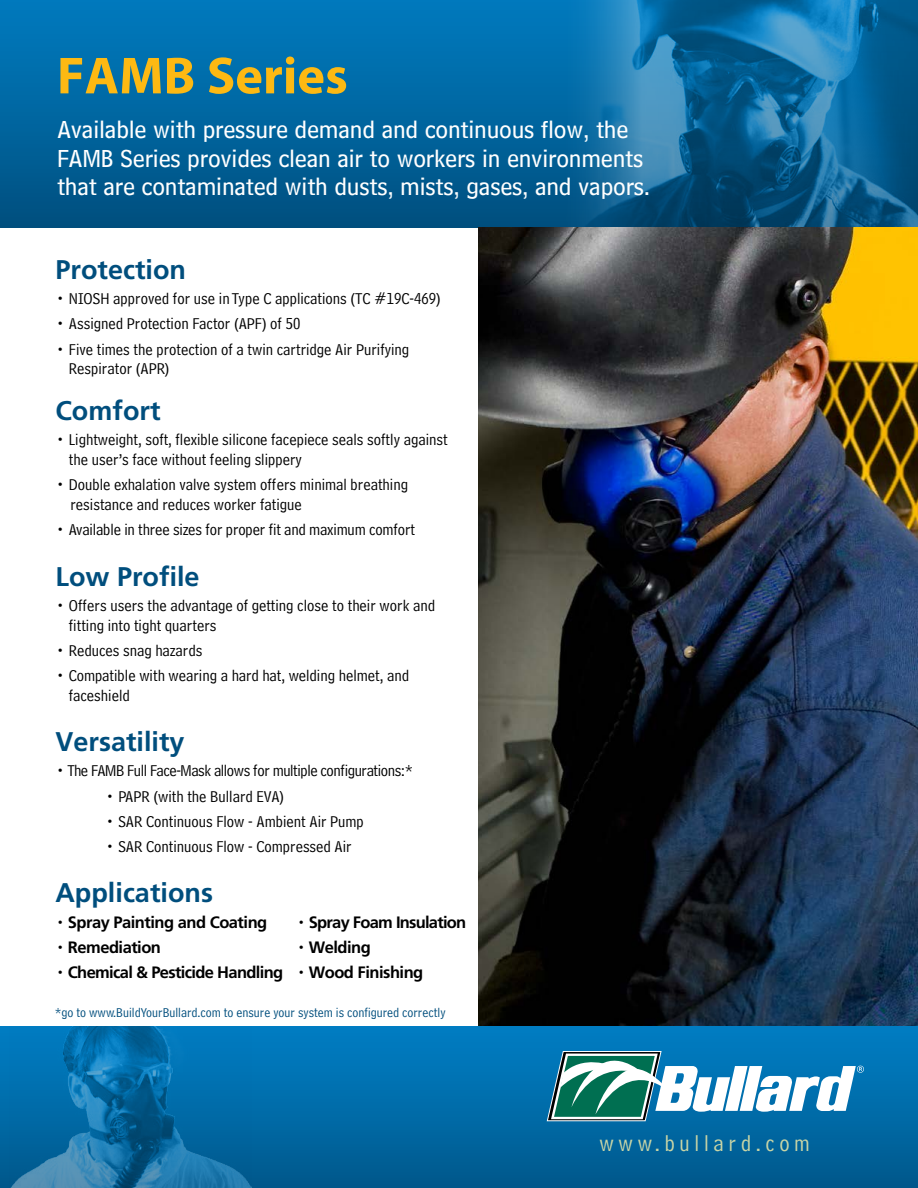
<style>
.page{position:relative;width:918px;height:1188px;background:#fff}
.page>*{position:absolute;margin:0;border:0;box-sizing:border-box;transform-origin:0 0}
.t1{font:700 52.5px "Myriad Pro";color:#fdb913}
.t2{font:700 27px "Frutiger";color:#004e7d}
.t3{font:25.5px/28.5px "Bell Centennial Sub Caption";letter-spacing:-.01em;color:#fff}
.t4{font:23.25px "Bell Centennial Address";letter-spacing:.2em;color:#c9d5a6}
.t5{font:16.5px/19.8px "Bell Centennial Address";color:#000}
.t6{font:700 16.5px "Frutiger";letter-spacing:-.03em;color:#000}
.t7{font:16.5px "Bell Centennial Address";letter-spacing:-.025em;color:#000}
.t8{font:13.5px "Bell Centennial Address";color:#004e7d}
.s1{font-family:"Bell Centennial Address";font-weight:400}
</style>
<div class="page">
<div style="left:0;top:0;width:918px;height:227px;background:linear-gradient(to bottom,#007bc0,#005080)"></div>
<img style="left:551px;top:0;width:367px;height:227px">
<img style="left:478px;top:227px;width:440px;height:799px">
<div style="left:0;top:1026px;width:918px;height:162px;background:linear-gradient(to bottom,#007ec5,#00598d)"></div>
<svg style="left:547px;top:1051px;width:317px;height:70px"></svg>
<img style="left:9px;top:1026px;width:243px;height:162px">
<h1 class="t1" style="left:57px;top:41px;width:292px">FAMB Series</h1>
<h3 class="t3" style="left:57px;top:115px;width:595px">Available with pressure demand and continuous flow, the<br>FAMB Series provides clean air to workers in environments that are contaminated with dusts, mists, gases, and vapors.</h3>
<h2 class="t2" style="left:56px;top:254px;width:132px">Protection</h2>
<p class="t5" style="left:56px;top:289px;width:387px">• NIOSH approved for use in Type C applications (TC #19C-469)</p>
<p class="t5" style="left:56px;top:314px;width:246px">• Assigned Protection Factor (APF) of 50</p>
<p class="t5" style="left:69px;top:339px;width:342px;text-indent:-13px">• Five times the protection of a twin cartridge Air Purifying<br>Respirator (APR)</p>
<h2 class="t2" style="left:56px;top:395px;width:107px">Comfort</h2>
<p class="t5" style="left:69px;top:430px;width:380px;text-indent:-13px">• Lightweight, soft, flexible silicone facepiece seals softly against the user’s face without feeling slippery</p>
<p class="t5" style="left:70px;top:475px;width:339px;text-indent:-15px">• Double exhalation valve system offers minimal breathing resistance and reduces worker fatigue</p>
<p class="t5" style="left:56px;top:520px;width:361px">• Available in three sizes for proper fit and maximum comfort</p>
<h2 class="t2" style="left:56px;top:560px;width:146px">Low Profile</h2>
<p class="t5" style="left:69px;top:595px;width:368px;text-indent:-13px">• Offers users the advantage of getting close to their work and fitting into tight quarters</p>
<p class="t5" style="left:56px;top:640px;width:148px">• Reduces snag hazards</p>
<p class="t5" style="left:69px;top:666px;width:342px;text-indent:-13px">• Compatible with wearing a hard hat, welding helmet, and faceshield</p>
<h2 class="t2" style="left:56px;top:726px;width:131px">Versatility</h2>
<p class="t7" style="left:56px;top:761px;width:359px">• The FAMB Full Face-Mask allows for multiple configurations:*</p>
<p class="t5" style="left:105px;top:786px;width:181px">• PAPR (with the Bullard EVA)</p>
<p class="t5" style="left:105px;top:811px;width:260px">• SAR Continuous Flow - Ambient Air Pump</p>
<p class="t5" style="left:105px;top:837px;width:248px">• SAR Continuous Flow - Compressed Air</p>
<h2 class="t2" style="left:56px;top:877px;width:159px">Applications</h2>
<p class="t6" style="left:56px;top:913px;width:213px"><span class="s1">•</span> Spray Painting and Coating</p>
<p class="t6" style="left:56px;top:937px;width:107px"><span class="s1">•</span> Remediation</p>
<p class="t6" style="left:56px;top:962px;width:229px"><span class="s1">•</span> Chemical &amp; Pesticide Handling</p>
<p class="t6" style="left:296px;top:913px;width:171px"><span class="s1">•</span> Spray Foam Insulation</p>
<p class="t6" style="left:296px;top:938px;width:76px"><span class="s1">•</span> Welding</p>
<p class="t6" style="left:296px;top:963px;width:128px"><span class="s1">•</span> Wood Finishing</p>
<p class="t8" style="left:55px;top:1004px;width:392px">*go to www.BuildYourBullard.com to ensure your system is configured correctly</p>
<h3 class="t4" style="left:599px;top:1130px;width:212px">www.bullard.com</h3>
</div>
